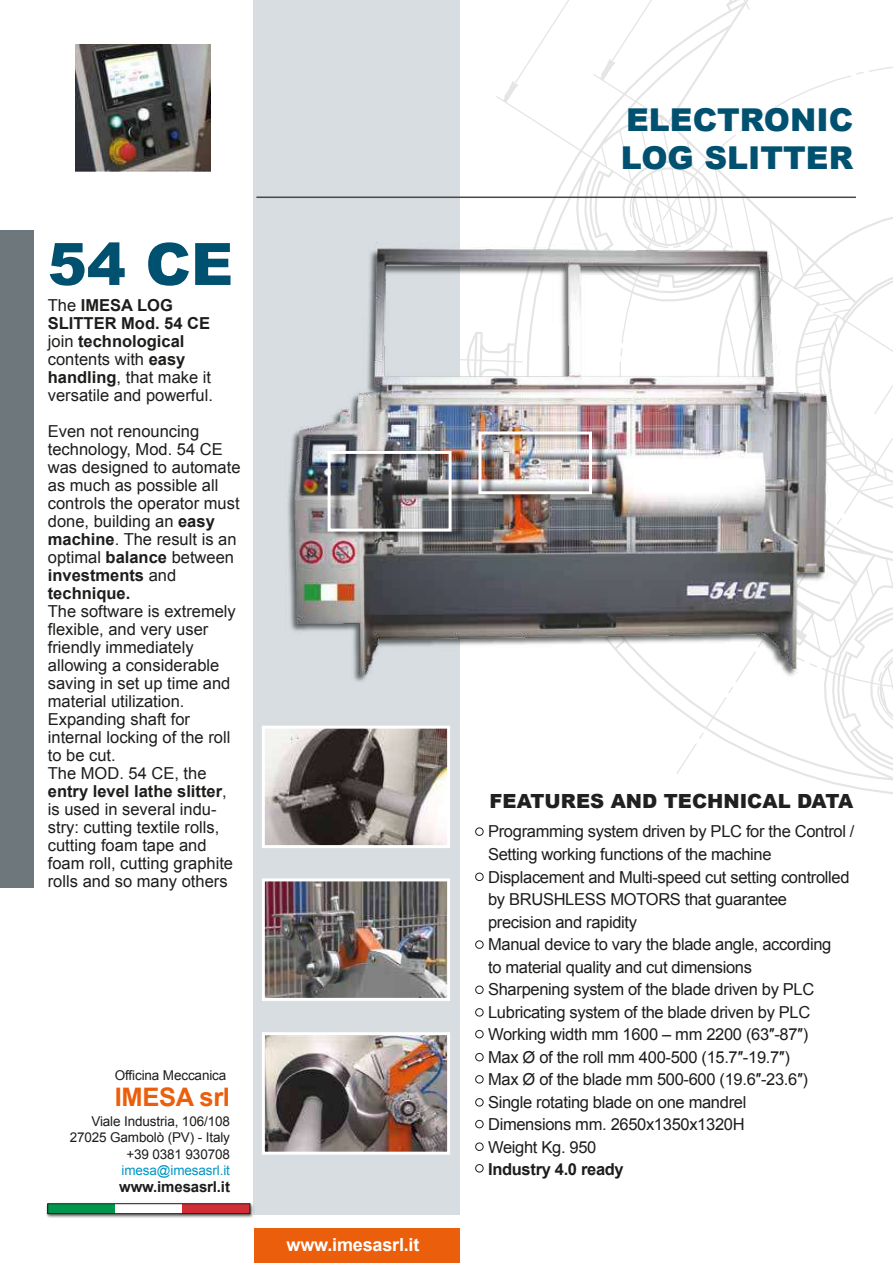
<style>
.page{position:relative;width:893px;height:1263px;background:#fff}
.page>*{position:absolute;margin:0;border:0;box-sizing:border-box;transform-origin:0 0}
.t1{font:900 58.5px "Arial";color:#005170}
.t2{font:900 31.5px/37.8px "Arial";color:#005170}
.t3{font:700 25.5px "Arial";letter-spacing:-.015em;color:#eb5e0b}
.t4{font:900 19.5px "Arial";color:#221f20}
.t5{font:700 18px "Arial";letter-spacing:-.01em;color:#fff}
.t6{font:16.5px/18px "Arial";letter-spacing:-.01em;color:#1d1d1b}
.t7{font:700 16.5px "Arial";letter-spacing:-.02em;color:#1d1d1b}
.t8{font:700 15px "Arial";letter-spacing:-.01em;color:#1d1d1b}
.t9{font:13.5px/16.5px "Arial";letter-spacing:-.01em;color:#1d1d1b;text-align:right}
.t10{font:13.5px "Arial";letter-spacing:-.01em;color:#0096c3}
.s1{font-weight:700}
</style>
<div class="page">
<div style="left:38px;top:0;width:421px;height:1215px;background:#d8dde2"></div>
<div style="left:32px;top:0;width:221px;height:1263px;background:#fff"></div>
<div style="left:254px;top:1228px;width:205px;height:35px;background:#eb5e0b"></div>
<img style="left:75px;top:44px;width:136px;height:127px">
<div style="left:0;top:230px;width:33px;height:657px;background:#6e777c"></div>
<svg style="left:459px;top:0;width:433px;height:795px"></svg>
<svg style="left:739px;top:34px;width:153px;height:98px"></svg>
<svg style="left:877px;top:649px;width:15px;height:79px"></svg>
<svg style="left:876px;top:0;width:16px;height:16px"></svg>
<img style="left:266px;top:882px;width:180px;height:115px">
<img style="left:266px;top:730px;width:180px;height:114px">
<img style="left:288px;top:234px;width:554px;height:448px">
<img style="left:329px;top:447px;width:138px;height:93px">
<div style="left:327px;top:451px;width:124px;height:81px;border:3px solid #fff"></div>
<img style="left:480px;top:427px;width:127px;height:76px">
<div style="left:478px;top:432px;width:114px;height:62px;border:3px solid #fff"></div>
<div style="left:262px;top:726px;width:188px;height:122px;border:3px solid #fff"></div>
<div style="left:262px;top:878px;width:188px;height:123px;border:3px solid #fff"></div>
<hr style="left:256px;top:197px;width:599px;height:1px;background:#4b4647">
<div style="left:475px;top:828px;width:8px;height:8px;border:1px solid #1d1d1b;border-radius:50%"></div>
<div style="left:475px;top:873px;width:8px;height:8px;border:1px solid #1d1d1b;border-radius:50%"></div>
<div style="left:475px;top:941px;width:8px;height:8px;border:1px solid #1d1d1b;border-radius:50%"></div>
<div style="left:475px;top:986px;width:8px;height:8px;border:1px solid #1d1d1b;border-radius:50%"></div>
<div style="left:475px;top:1008px;width:8px;height:8px;border:1px solid #1d1d1b;border-radius:50%"></div>
<div style="left:475px;top:1030px;width:8px;height:8px;border:1px solid #1d1d1b;border-radius:50%"></div>
<div style="left:475px;top:1053px;width:8px;height:8px;border:1px solid #1d1d1b;border-radius:50%"></div>
<div style="left:475px;top:1075px;width:8px;height:8px;border:1px solid #1d1d1b;border-radius:50%"></div>
<div style="left:475px;top:1098px;width:8px;height:8px;border:1px solid #1d1d1b;border-radius:50%"></div>
<div style="left:475px;top:1120px;width:8px;height:8px;border:1px solid #1d1d1b;border-radius:50%"></div>
<div style="left:475px;top:1143px;width:8px;height:8px;border:1px solid #1d1d1b;border-radius:50%"></div>
<div style="left:475px;top:1164px;width:8px;height:8px;border:1px solid #1d1d1b;border-radius:50%"></div>
<img style="left:266px;top:1036px;width:180px;height:115px">
<div style="left:262px;top:1032px;width:188px;height:123px;border:3px solid #fff"></div>
<img style="left:46px;top:1203px;width:208px;height:15px">
<div style="left:48px;top:1204px;width:202px;height:10px;background:#fff"></div>
<div style="left:48px;top:1204px;width:67px;height:10px;background:#00964c"></div>
<div style="left:182px;top:1204px;width:68px;height:10px;background:#d02d36"></div>
<div style="left:47px;top:1203px;width:203px;height:11px;border:1px solid #1d1d1b"></div>
<h1 class="t1" style="left:48px;top:222px;width:187px">54 CE</h1>
<p class="t6" style="left:48px;top:296px;width:167px">The <span class="s1">IMESA LOG<br>SLITTER Mod. 54 CE </span>join <span class="s1">technological </span>contents with <span class="s1">easy handling</span>, that make it versatile and powerful.</p>
<p class="t6" style="left:48px;top:422px;width:194px">Even not renouncing technology, Mod. 54 CE was designed to automate as much as possible all controls the operator must done, building an <span class="s1">easy machine</span>. The result is an optimal <span class="s1">balance</span> between <span class="s1">investments</span> and <span class="s1">technique.</span></p>
<p class="t6" style="left:48px;top:602px;width:189px">The software is extremely flexible, and very user friendly immediately allowing a considerable saving in set up time and material utilization.<br>Expanding shaft for internal locking of the roll to be cut.<br>The MOD. 54 CE, the <span class="s1">entry level lathe slitter</span>, is used in several indu&shy;stry: cutting textile rolls, cutting foam tape and foam roll, cutting graphite rolls and so many others</p>
<p class="t9" style="left:115px;top:1067px;width:113px">Officina Meccanica</p>
<h3 class="t3" style="left:115px;top:1080px;width:117px">IMESA srl</h3>
<p class="t9" style="left:70px;top:1113px;width:162px">Viale Industria, 106/108<br>27025 Gambolò (PV) - Italy +39 0381 930708</p>
<p class="t10" style="left:122px;top:1161px;width:110px">imesa@imesasrl.it</p>
<p class="t8" style="left:119px;top:1176px;width:112px">www.imesasrl.it</p>
<p class="t5" style="left:286px;top:1233px;width:134px">www.imesasrl.it</p>
<h2 class="t2" style="left:621px;top:100px;width:234px">ELECTRONIC<br>LOG SLITTER</h2>
<p class="t4" style="left:489px;top:787px;width:365px">FEATURES AND TECHNICAL DATA</p>
<p class="t6" style="left:488px;top:821px;width:368px;line-height:22.5px">Programming system driven by PLC for the Control / Setting working functions of the machine Displacement and Multi-speed cut setting controlled by BRUSHLESS MOTORS that guarantee precision and rapidity<br>Manual device to vary the blade angle, according<br>to material quality and cut dimensions<br>Sharpening system of the blade driven by PLC Lubricating system of the blade driven by PLC Working width mm 1600 – mm 2200 (63″-87″)<br>Max Ø of the roll mm 400-500 (15.7″-19.7″)<br>Max Ø of the blade mm 500-600 (19.6″-23.6″)<br>Single rotating blade on one mandrel<br>Dimensions mm. 2650x1350x1320H<br>Weight Kg. 950</p>
<p class="t7" style="left:488px;top:1158px;width:137px">Industry 4.0 ready</p>
</div>
